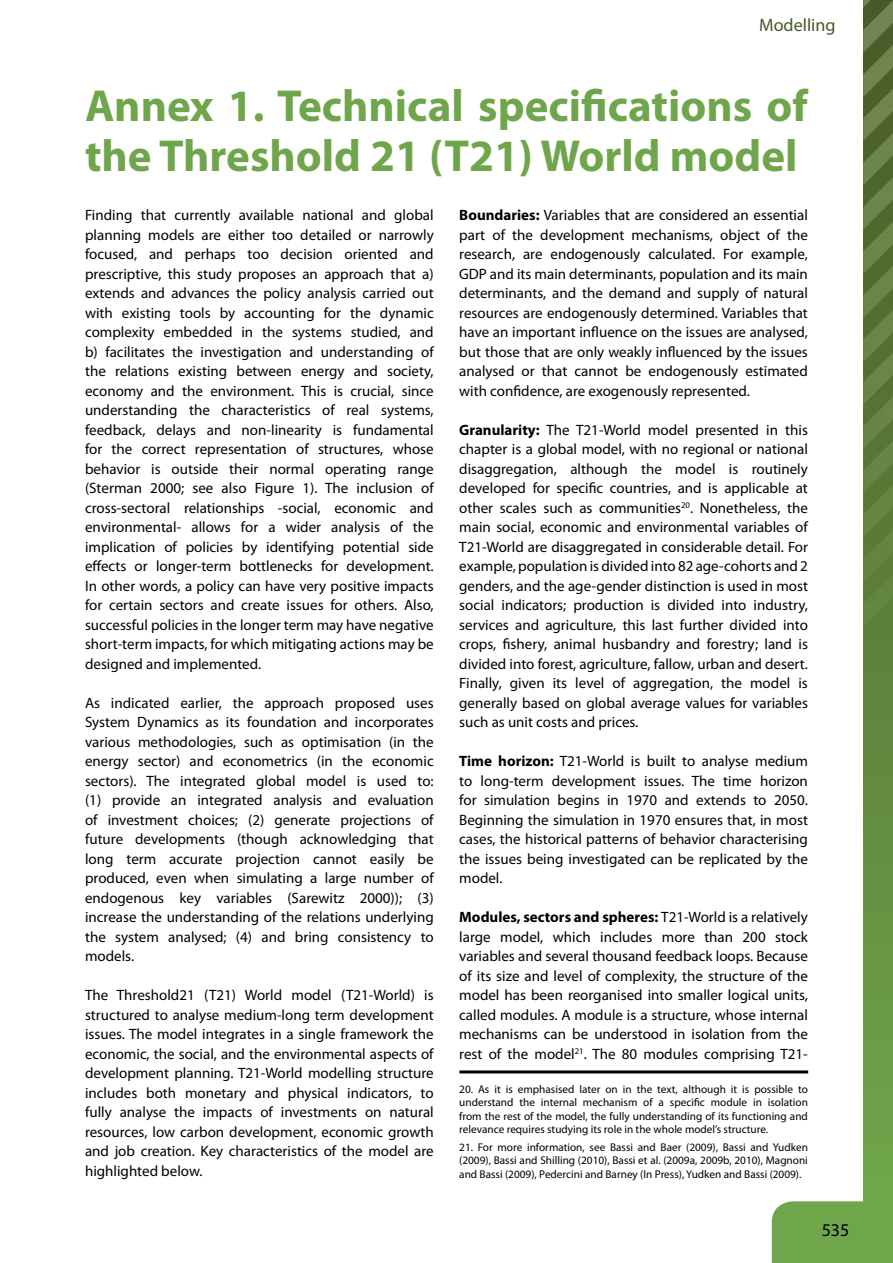
<style>
.page{position:relative;width:893px;height:1263px;background:#fff}
.page>*{position:absolute;margin:0;border:0;box-sizing:border-box;transform-origin:0 0}
.t1{font:700 45px/49.5px "Myriad Pro";color:#6fa54b}
.t2{font:18px "Myriad Pro";color:#475927}
.t3{font:18px "Myriad Pro";color:#000}
.t4{font:15px/19.5px "Myriad Pro";color:#000;text-align:justify}
.t5{font:11.25px/13.5px "Myriad Pro";color:#000;text-align:justify}
.s1{font-weight:700}
</style>
<div class="page">
<div style="left:772px;top:1201px;width:91px;height:62px;background:#6fa54b"></div>
<svg style="left:863px;top:627px;width:30px;height:636px;background:#679543"></svg>
<hr style="left:459px;top:1070px;width:349px;height:3px;background:#000">
<svg style="left:863px;top:0;width:30px;height:627px;background:#5e783c"></svg>
<p class="t2" style="left:759px;top:13px;width:78px">Modelling</p>
<h1 class="t1" style="left:85px;top:80px;width:724px">Annex 1. Technical specifications of the Threshold 21 (T21) World model</h1>
<p class="t4" style="left:85px;top:205px;width:350px">Finding that currently available national and global planning models are either too detailed or narrowly focused, and perhaps too decision oriented and prescriptive, this study proposes an approach that a) extends and advances the policy analysis carried out with existing tools by accounting for the dynamic complexity embedded in the systems studied, and b) facilitates the investigation and understanding of the relations existing between energy and society, economy and the environment. This is crucial, since understanding the characteristics of real systems, feedback, delays and non-linearity is fundamental for the correct representation of structures, whose behavior is outside their normal operating range (Sterman 2000; see also Figure 1). The inclusion of cross-sectoral relationships -social, economic and environmental- allows for a wider analysis of the implication of policies by identifying potential side effects or longer-term bottlenecks for development.<br>In other words, a policy can have very positive impacts for certain sectors and create issues for others. Also, successful policies in the longer term may have negative short-term impacts, for which mitigating actions may be designed and implemented.</p>
<p class="t4" style="left:85px;top:693px;width:350px">As indicated earlier, the approach proposed uses System Dynamics as its foundation and incorporates various methodologies, such as optimisation (in the energy sector) and econometrics (in the economic sectors). The integrated global model is used to: (1) provide an integrated analysis and evaluation of investment choices; (2) generate projections of future developments (though acknowledging that long term accurate projection cannot easily be produced, even when simulating a large number of endogenous key variables (Sarewitz 2000)); (3) increase the understanding of the relations underlying the system analysed; (4) and bring consistency to models.</p>
<p class="t4" style="left:85px;top:985px;width:350px">The Threshold21 (T21) World model (T21-World) is structured to analyse medium-long term development issues. The model integrates in a single framework the economic, the social, and the environmental aspects of development planning. T21-World modelling structure includes both monetary and physical indicators, to fully analyse the impacts of investments on natural resources, low carbon development, economic growth and job creation. Key characteristics of the model are highlighted below.</p>
<p class="t4" style="left:459px;top:205px;width:350px"><span class="s1">Boundaries:</span> Variables that are considered an essential part of the development mechanisms, object of the research, are endogenously calculated. For example, GDP and its main determinants, population and its main determinants, and the demand and supply of natural resources are endogenously determined. Variables that have an important influence on the issues are analysed, but those that are only weakly influenced by the issues analysed or that cannot be endogenously estimated with confidence, are exogenously represented.</p>
<p class="t4" style="left:459px;top:420px;width:350px"><span class="s1">Granularity:</span> The T21-World model presented in this chapter is a global model, with no regional or national disaggregation, although the model is routinely developed for specific countries, and is applicable at other scales such as communities<sup>20</sup>. Nonetheless, the main social, economic and environmental variables of T21-World are disaggregated in considerable detail. For example, population is divided into 82 age-cohorts and 2 genders, and the age-gender distinction is used in most social indicators; production is divided into industry, services and agriculture, this last further divided into crops, fishery, animal husbandry and forestry; land is divided into forest, agriculture, fallow, urban and desert.<br>Finally, given its level of aggregation, the model is generally based on global average values for variables such as unit costs and prices.</p>
<p class="t4" style="left:459px;top:751px;width:350px"><span class="s1">Time horizon:</span> T21-World is built to analyse medium to long-term development issues. The time horizon for simulation begins in 1970 and extends to 2050.<br>Beginning the simulation in 1970 ensures that, in most cases, the historical patterns of behavior characterising the issues being investigated can be replicated by the model.</p>
<p class="t4" style="left:459px;top:907px;width:350px"><span class="s1">Modules, sectors and spheres:</span> T21-World is a relatively large model, which includes more than 200 stock variables and several thousand feedback loops. Because of its size and level of complexity, the structure of the model has been reorganised into smaller logical units, called modules. A module is a structure, whose internal mechanisms can be understood in isolation from the rest of the model<sup>21</sup>. The 80 modules comprising T21-</p>
<p class="t5" style="left:459px;top:1082px;width:350px">20. As it is emphasised later on in the text, although it is possible to understand the internal mechanism of a specific module in isolation from the rest of the model, the fully understanding of its functioning and relevance requires studying its role in the whole model’s structure.</p>
<p class="t5" style="left:459px;top:1140px;width:350px">21. For more information, see Bassi and Baer (2009), Bassi and Yudken (2009), Bassi and Shilling (2010), Bassi et al. (2009a, 2009b, 2010), Magnoni and Bassi (2009), Pedercini and Barney (In Press), Yudken and Bassi (2009).</p>
<p class="t3" style="left:822px;top:1219px;width:29px">535</p>
</div>
